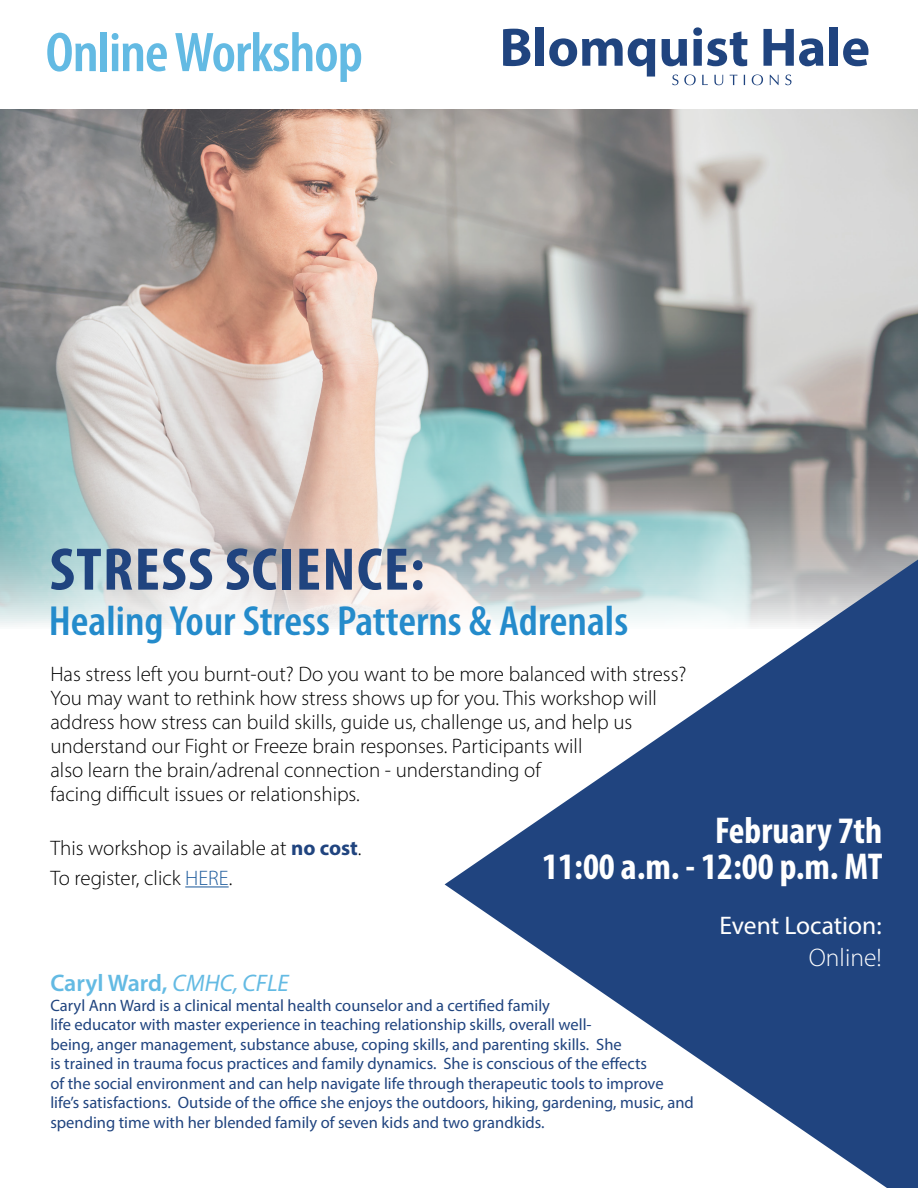
<style>
.page{position:relative;width:918px;height:1188px;background:#fff}
.page>*{position:absolute;margin:0;border:0;box-sizing:border-box;transform-origin:0 0}
.t1{font:700 condensed 60.6px "Myriad Pro";letter-spacing:.02em;color:#20447f;scale:1.06 1}
.t2{font:600 condensed 56.4px "Myriad Pro";letter-spacing:-.02em;color:#63bae3;scale:1.06 1}
.t3{font:600 condensed 42.3px "Myriad Pro";color:#248bcb;scale:1.06 1}
.t4{font:700 condensed 37.5px/36px "Myriad Pro";color:#fff;text-align:right}
.t5{font:25.5px "Myriad Pro";color:#fff}
.t6{font:300 25.5px "Myriad Pro";color:#fff}
.t7{font:600 24px "Myriad Pro";color:#63bae3}
.t8{font:300 21px/24px "Myriad Pro";color:#000}
.t9{font:16.5px/19.5px "Myriad Pro";color:#20447f}
.s1{font-weight:700;color:#20447f}
.s2{color:#215e9e}
.s3{font-weight:400;font-style:italic}
</style>
<div class="page">
<img style="left:0;top:110px;width:918px;height:515px">
<hr style="left:185px;top:886px;width:44px;height:1px;background:#215e9e">
<svg style="left:503px;top:29px;width:27px;height:37px"></svg>
<div style="left:536px;top:27px;width:8px;height:39px;background:#20447f"></div>
<svg style="left:549px;top:38px;width:106px;height:39px"></svg>
<svg style="left:662px;top:39px;width:25px;height:27px"></svg>
<svg style="left:693px;top:27px;width:54px;height:39px"></svg>
<svg style="left:763px;top:29px;width:60px;height:37px"></svg>
<div style="left:830px;top:27px;width:8px;height:39px;background:#20447f"></div>
<svg style="left:843px;top:38px;width:25px;height:28px"></svg>
<svg style="left:672px;top:75px;width:6px;height:10px"></svg>
<svg style="left:684px;top:75px;width:12px;height:10px"></svg>
<svg style="left:702px;top:75px;width:6px;height:10px"></svg>
<svg style="left:714px;top:75px;width:9px;height:10px"></svg>
<svg style="left:730px;top:75px;width:7px;height:10px"></svg>
<svg style="left:752px;top:75px;width:11px;height:10px"></svg>
<svg style="left:770px;top:75px;width:9px;height:10px"></svg>
<svg style="left:785px;top:75px;width:6px;height:10px"></svg>
<svg style="left:445px;top:560px;width:473px;height:628px;fill:#20447f"></svg>
<h2 class="t2" style="left:46px;top:18px;width:301px">Online Workshop</h2>
<h1 class="t1" style="left:50px;top:532px;width:355px">STRESS SCIENCE:</h1>
<h3 class="t3" style="left:49px;top:595px;width:548px">Healing Your Stress Patterns &amp; Adrenals</h3>
<p class="t8" style="left:50px;top:662px;width:638px">Has stress left you burnt-out? Do you want to be more balanced with stress?<br>You may want to rethink how stress shows up for you. This workshop will address how stress can build skills, guide us, challenge us, and help us understand our Fight or Freeze brain responses. Participants will<br>also learn the brain/adrenal connection - understanding of<br>facing difficult issues or relationships.</p>
<p class="t8" style="left:50px;top:833px;width:313px;line-height:30px">This workshop is available at <span class="s1">no cost</span>.<br>To register, click <span class="s2">HERE</span>.</p>
<h3 class="t4" style="left:542px;top:811px;width:342px">February 7th<br>11:00 a.m. - 12:00 p.m. MT</h3>
<h3 class="t5" style="left:720px;top:910px;width:164px">Event Location:</h3>
<h3 class="t6" style="left:809px;top:942px;width:74px">Online!</h3>
<h3 class="t7" style="left:50px;top:968px;width:240px">Caryl Ward, <span class="s3">CMHC, CFLE</span></h3>
<p class="t9" style="left:50px;top:995px;width:645px">Caryl Ann Ward is a clinical mental health counselor and a certified family<br>life educator with master experience in teaching relationship skills, overall well-<br>being, anger management, substance abuse, coping skills, and parenting skills. She<br>is trained in trauma focus practices and family dynamics. She is conscious of the effects<br>of the social environment and can help navigate life through therapeutic tools to improve life’s satisfactions. Outside of the office she enjoys the outdoors, hiking, gardening, music, and spending time with her blended family of seven kids and two grandkids.</p>
</div>
